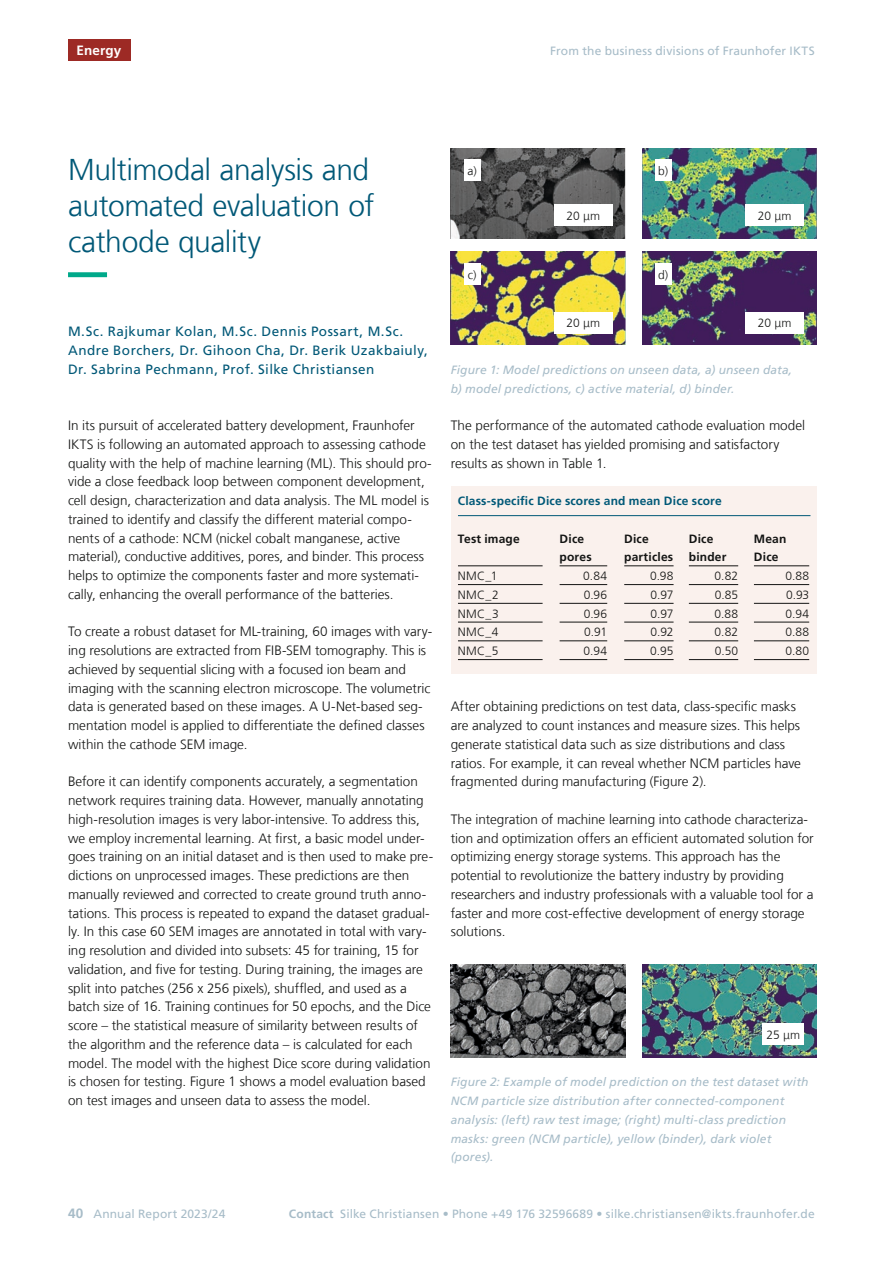
<style>
.page{position:relative;width:893px;height:1263px;background:#fff}
.page>*{position:absolute;margin:0;border:0;box-sizing:border-box;transform-origin:0 0}
.t1{font:300 30px/36px "Frutiger LT Com";letter-spacing:-.015em;color:#005877}
.t2{font:300 13.5px/18.8px "Frutiger LT Com";color:#131413}
.t3{font:13.5px/18.8px "Frutiger LT Com";letter-spacing:.03em;color:#005877}
.t4{font:700 13.5px "Frutiger LT Com";letter-spacing:.01em;color:#fff}
.t5{font:italic 12px/18.8px "Frutiger LT Com";letter-spacing:.01em;color:#a7bcc8}
.t6{font:12px "Frutiger LT Com";letter-spacing:.01em;color:#a7bcc8}
.t7{font:300 12px/18.8px "Frutiger LT Com";letter-spacing:.02em;color:#131413;text-align:justify}
.t8{font:700 12px/18.8px "Frutiger LT Com";letter-spacing:.015em;color:#131413}
.t9{font:700 12px "Frutiger LT Com";letter-spacing:.015em;color:#005877}
.s1{font-weight:700;font-size:13.5px}
.s2{font-weight:700}
</style>
<div class="page">
<svg style="left:68px;top:272px;width:39px;height:5px"></svg>
<img style="left:451px;top:149px;width:174px;height:90px">
<img style="left:451px;top:252px;width:174px;height:93px">
<img style="left:642px;top:149px;width:174px;height:90px">
<img style="left:642px;top:252px;width:174px;height:93px">
<div style="left:464px;top:160px;width:16px;height:21px;background:#fff"></div>
<div style="left:464px;top:263px;width:16px;height:22px;background:#fff"></div>
<div style="left:554px;top:312px;width:59px;height:21px;background:#fff"></div>
<div style="left:554px;top:205px;width:59px;height:21px;background:#fff"></div>
<div style="left:745px;top:312px;width:59px;height:21px;background:#fff"></div>
<div style="left:745px;top:205px;width:59px;height:21px;background:#fff"></div>
<div style="left:655px;top:160px;width:16px;height:21px;background:#fff"></div>
<div style="left:655px;top:263px;width:16px;height:22px;background:#fff"></div>
<div style="left:451px;top:486px;width:365px;height:188px;background:#faf1ed"></div>
<hr style="left:458px;top:515px;width:352px;height:1px;background:#005877">
<hr style="left:458px;top:566px;width:85px;height:1px;background:#131413">
<hr style="left:458px;top:584px;width:85px;height:1px;background:#131413">
<hr style="left:458px;top:603px;width:85px;height:1px;background:#131413">
<hr style="left:458px;top:622px;width:85px;height:1px;background:#131413">
<hr style="left:458px;top:641px;width:85px;height:1px;background:#131413">
<hr style="left:458px;top:659px;width:85px;height:1px;background:#131413">
<hr style="left:560px;top:566px;width:47px;height:1px;background:#131413">
<hr style="left:560px;top:584px;width:47px;height:1px;background:#131413">
<hr style="left:560px;top:603px;width:47px;height:1px;background:#131413">
<hr style="left:560px;top:622px;width:47px;height:1px;background:#131413">
<hr style="left:560px;top:641px;width:47px;height:1px;background:#131413">
<hr style="left:560px;top:659px;width:47px;height:1px;background:#131413">
<hr style="left:624px;top:566px;width:50px;height:1px;background:#131413">
<hr style="left:624px;top:584px;width:50px;height:1px;background:#131413">
<hr style="left:624px;top:603px;width:50px;height:1px;background:#131413">
<hr style="left:624px;top:622px;width:50px;height:1px;background:#131413">
<hr style="left:624px;top:641px;width:50px;height:1px;background:#131413">
<hr style="left:624px;top:659px;width:50px;height:1px;background:#131413">
<hr style="left:689px;top:566px;width:49px;height:1px;background:#131413">
<hr style="left:689px;top:584px;width:49px;height:1px;background:#131413">
<hr style="left:689px;top:603px;width:49px;height:1px;background:#131413">
<hr style="left:689px;top:622px;width:49px;height:1px;background:#131413">
<hr style="left:689px;top:641px;width:49px;height:1px;background:#131413">
<hr style="left:689px;top:659px;width:49px;height:1px;background:#131413">
<hr style="left:754px;top:566px;width:55px;height:1px;background:#131413">
<hr style="left:754px;top:584px;width:55px;height:1px;background:#131413">
<hr style="left:754px;top:603px;width:55px;height:1px;background:#131413">
<hr style="left:754px;top:622px;width:55px;height:1px;background:#131413">
<hr style="left:754px;top:641px;width:55px;height:1px;background:#131413">
<hr style="left:754px;top:659px;width:55px;height:1px;background:#131413">
<div style="left:68px;top:39px;width:62px;height:21px;background:#9d2a25"></div>
<img style="left:451px;top:964px;width:174px;height:94px">
<img style="left:642px;top:964px;width:174px;height:94px">
<div style="left:763px;top:1023px;width:41px;height:22px;background:#fff"></div>
<p class="t4" style="left:77px;top:42px;width:46px">Energy</p>
<p class="t6" style="left:550px;top:44px;width:266px">From the business divisions of Fraunhofer IKTS</p>
<h1 class="t1" style="left:68px;top:152px;width:308px">Multimodal analysis and automated evaluation of cathode quality</h1>
<p class="t3" style="left:68px;top:322px;width:361px">M.Sc. Rajkumar Kolan, M.Sc. Dennis Possart, M.Sc.<br>Andre Borchers, Dr. Gihoon Cha, Dr. Berik Uzakbaiuly,<br>Dr. Sabrina Pechmann, Prof. Silke Christiansen</p>
<p class="t2" style="left:68px;top:416px;width:365px">In its pursuit of accelerated battery development, Fraunhofer IKTS is following an automated approach to assessing cathode quality with the help of machine learning (ML). This should pro&shy;vide a close feedback loop between component development, cell design, characterization and data analysis. The ML model is trained to identify and classify the different material compo&shy;nents of a cathode: NCM (nickel cobalt manganese, active material), conductive additives, pores, and binder. This process helps to optimize the components faster and more systemati&shy;cally, enhancing the overall performance of the batteries.</p>
<p class="t2" style="left:68px;top:622px;width:366px">To create a robust dataset for ML-training, 60 images with vary&shy;ing resolutions are extracted from FIB-SEM tomography. This is achieved by sequential slicing with a focused ion beam and imaging with the scanning electron microscope. The volumetric data is generated based on these images. A U-Net-based seg&shy;mentation model is applied to differentiate the defined classes within the cathode SEM image.</p>
<p class="t2" style="left:68px;top:772px;width:367px">Before it can identify components accurately, a segmentation network requires training data. However, manually annotating high-resolution images is very labor-intensive. To address this, we employ incremental learning. At first, a basic model under&shy;goes training on an initial dataset and is then used to make pre&shy;dictions on unprocessed images. These predictions are then manually reviewed and corrected to create ground truth anno&shy;tations. This process is repeated to expand the dataset gradual&shy;ly. In this case 60 SEM images are annotated in total with vary&shy;ing resolution and divided into subsets: 45 for training, 15 for validation, and five for testing. During training, the images are split into patches (256 x 256 pixels), shuffled, and used as a batch size of 16. Training continues for 50 epochs, and the Dice score – the statistical measure of similarity between results of the algorithm and the reference data – is calculated for each model. The model with the highest Dice score during validation is chosen for testing. Figure 1 shows a model evaluation based on test images and unseen data to assess the model.</p>
<p class="t7" style="left:468px;top:161px;width:11px">a)</p>
<p class="t7" style="left:468px;top:265px;width:10px">c)</p>
<p class="t7" style="left:567px;top:207px;width:35px">20 μm</p>
<p class="t7" style="left:567px;top:314px;width:35px">20 μm</p>
<p class="t7" style="left:658px;top:161px;width:11px">b)</p>
<p class="t7" style="left:658px;top:265px;width:12px">d)</p>
<p class="t7" style="left:758px;top:207px;width:35px">20 μm</p>
<p class="t7" style="left:758px;top:314px;width:35px">20 μm</p>
<p class="t5" style="left:451px;top:360px;width:343px">Figure 1: Model predictions on unseen data, a) unseen data, b) model predictions, c) active material, d) binder.</p>
<p class="t2" style="left:451px;top:416px;width:356px">The performance of the automated cathode evaluation model on the test dataset has yielded promising and satisfactory results as shown in Table 1.</p>
<p class="t9" style="left:458px;top:494px;width:265px">Class-specific Dice scores and mean Dice score</p>
<p class="t8" style="left:458px;top:529px;width:63px">Test image</p>
<p class="t7" style="left:458px;top:567px;width:42px">NMC_1<br>NMC_2<br>NMC_3<br>NMC_4<br>NMC_5</p>
<p class="t8" style="left:560px;top:529px;width:34px">Dice pores</p>
<p class="t7" style="left:583px;top:567px;width:25px">0.84<br>0.96<br>0.96<br>0.91<br>0.94</p>
<p class="t8" style="left:624px;top:529px;width:50px">Dice particles</p>
<p class="t7" style="left:650px;top:567px;width:25px">0.98<br>0.97<br>0.97<br>0.92<br>0.95</p>
<p class="t8" style="left:689px;top:529px;width:39px">Dice binder</p>
<p class="t7" style="left:714px;top:567px;width:25px">0.82<br>0.85<br>0.88<br>0.82<br>0.50</p>
<p class="t8" style="left:754px;top:529px;width:34px">Mean<br>Dice</p>
<p class="t7" style="left:785px;top:567px;width:25px">0.88<br>0.93<br>0.94<br>0.88<br>0.80</p>
<p class="t2" style="left:451px;top:697px;width:352px">After obtaining predictions on test data, class-specific masks are analyzed to count instances and measure sizes. This helps generate statistical data such as size distributions and class ratios. For example, it can reveal whether NCM particles have fragmented during manufacturing (Figure 2).</p>
<p class="t2" style="left:451px;top:810px;width:364px">The integration of machine learning into cathode characteriza&shy;tion and optimization offers an efficient automated solution for optimizing energy storage systems. This approach has the potential to revolutionize the battery industry by providing researchers and industry professionals with a valuable tool for a faster and more cost-effective development of energy storage solutions.</p>
<p class="t7" style="left:767px;top:1025px;width:35px">25 μm</p>
<p class="t5" style="left:451px;top:1073px;width:359px">Figure 2: Example of model prediction on the test dataset with NCM particle size distribution after connected-component analysis: (left) raw test image; (right) multi-class prediction masks: green (NCM particle), yellow (binder), dark violet (pores).</p>
<p class="t6" style="left:68px;top:1206px;width:159px"><span class="s1">40</span> Annual Report 2023/24</p>
<p class="t6" style="left:289px;top:1206px;width:527px"><span class="s2">Contact</span> Silke Christiansen • Phone +49 176 32596689 • silke.christiansen@ikts.fraunhofer.de</p>
</div>
